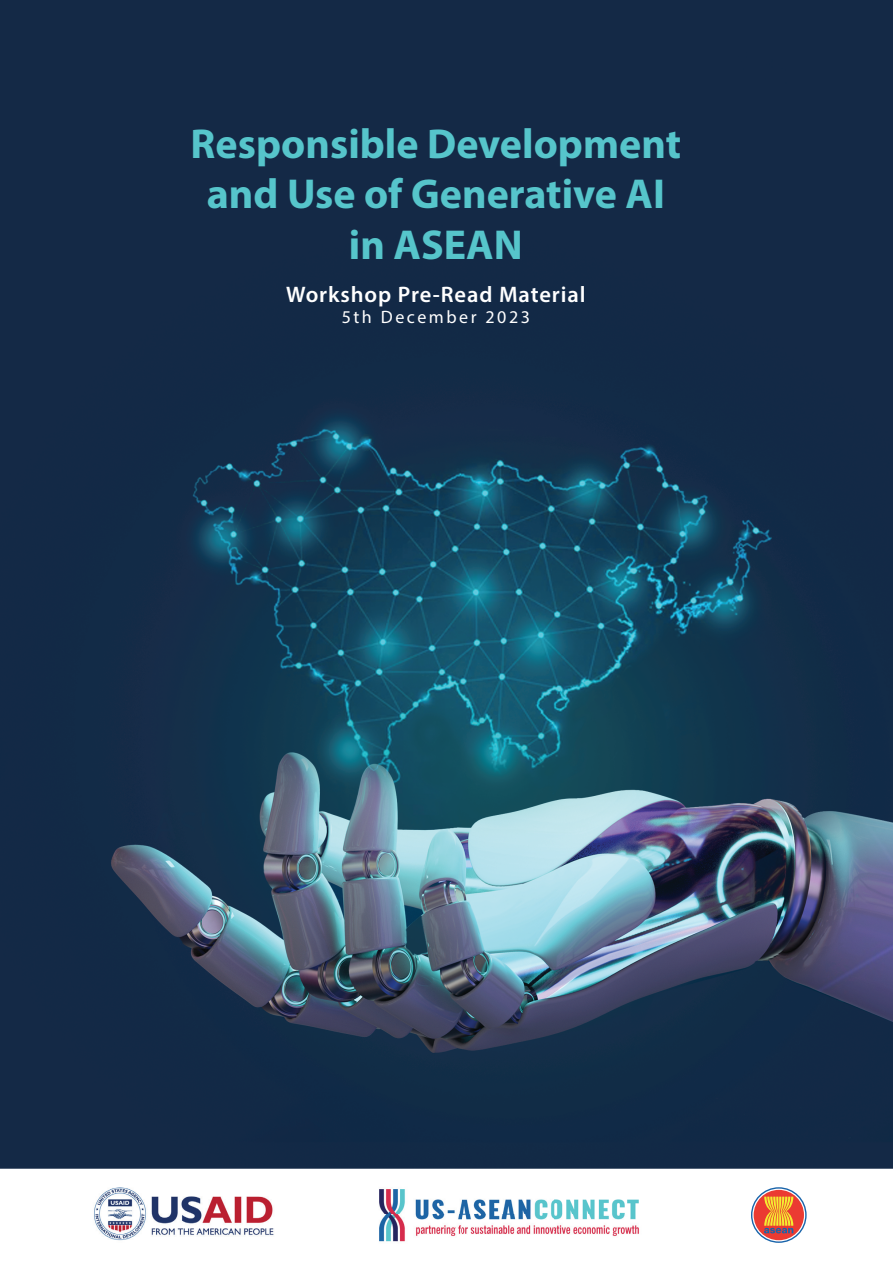
<style>
.page{position:relative;width:893px;height:1263px;background:#fff}
.page>*{position:absolute;margin:0;border:0;box-sizing:border-box;transform-origin:0 0}
.t1{font:42px/50.4px "Myriad Variable Concept";color:#56c5cb;text-align:center}
.t2{font:600 22.5px "Myriad Pro";letter-spacing:.04em;color:#fff}
.t3{font:18px "Myriad Pro";letter-spacing:.14em;color:#fff}
</style>
<div class="page">
<img style="left:0;top:0;width:893px;height:1169px">
<img style="left:379px;top:1189px;width:260px;height:53px">
<svg style="left:751px;top:1187px;width:56px;height:56px"></svg>
<img style="left:94px;top:1187px;width:180px;height:54px">
<p class="t1" style="left:191px;top:119px;width:492px">Responsible Development and Use of Generative AI in ASEAN</p>
<p class="t2" style="left:286px;top:280px;width:301px">Workshop Pre-Read Material</p>
<p class="t3" style="left:342px;top:306px;width:190px">5th December 2023</p>
</div>
